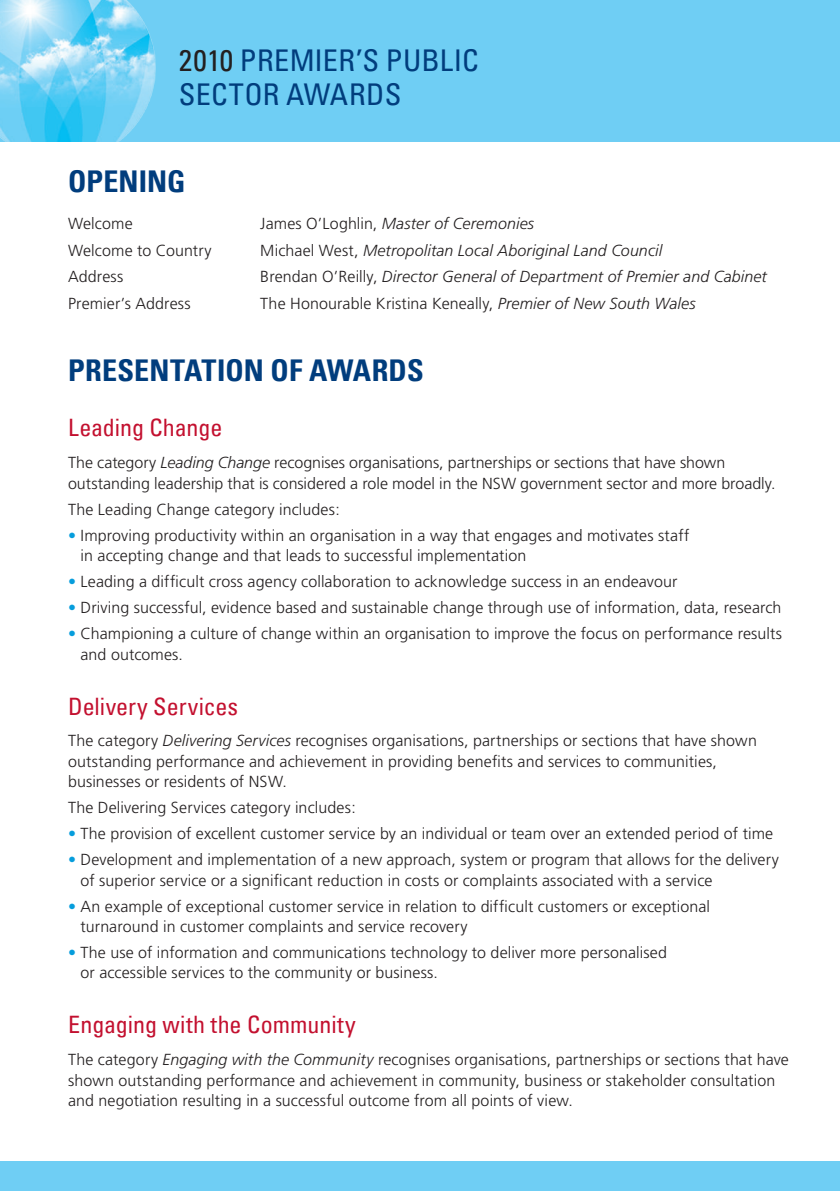
<style>
.page{position:relative;width:840px;height:1191px;background:#fff}
.page>*{position:absolute;margin:0;border:0;box-sizing:border-box;transform-origin:0 0}
.t1{font:condensed 30px/34px "Univers LT";letter-spacing:.01em;color:#013d7d}
.Heading2{font:700 condensed 30px "Univers LT";letter-spacing:.005em;color:#013d7d}
.Heading2-2{font:condensed 24px "Univers LT";color:#c3102f}
.t2{font:300 16px/20.4px "Frutiger";letter-spacing:.005em;color:#231f20}
.t3{font:italic 300 16px "Frutiger";letter-spacing:.005em;color:#231f20}
.s1{color:#231f20}
.s2{font-style:normal}
.s3{font-style:italic}
.s4{color:#069ddc}
</style>
<div class="page">
<div style="left:0;top:0;width:839px;height:142px;background:#6fcef4"></div>
<img style="left:0;top:0;width:156px;height:142px">
<hr style="left:839px;top:0;width:1px;height:142px;background:#6fcef4">
<div style="left:0;top:1161px;width:839px;height:30px;background:#6fcef4"></div>
<p class="t1" style="left:179px;top:43px;width:301px"><span class="s1">2010</span> PREMIER’S PUBLIC<br>SECTOR AWARDS</p>
<p class="Heading2" style="left:68px;top:163px;width:119px">OPENING</p>
<p class="t2" style="left:68px;top:214px;width:66px">Welcome</p>
<p class="t3" style="left:260px;top:215px;width:275px"><span class="s2">James O’Loghlin,</span> Master of Ceremonies</p>
<p class="t2" style="left:68px;top:240px;width:145px">Welcome to Country</p>
<p class="t3" style="left:260px;top:241px;width:403px"><span class="s2">Michael West,</span> Metropolitan Local Aboriginal Land Council</p>
<p class="t2" style="left:68px;top:267px;width:57px">Address</p>
<p class="t3" style="left:260px;top:267px;width:508px"><span class="s2">Brendan O’Reilly,</span> Director General of Department of Premier and Cabinet</p>
<p class="t2" style="left:68px;top:293px;width:124px">Premier’s Address</p>
<p class="t2" style="left:260px;top:293px;width:436px">The Honourable Kristina Keneally, <span class="s3">Premier of New South Wales</span></p>
<p class="Heading2" style="left:68px;top:352px;width:357px">PRESENTATION OF AWARDS</p>
<p class="Heading2-2" style="left:68px;top:413px;width:156px">Leading Change</p>
<p class="t2" style="left:68px;top:453px;width:708px">The category <span class="s3">Leading Change</span> recognises organisations, partnerships or sections that have shown outstanding leadership that is considered a role model in the NSW government sector and more broadly.</p>
<p class="t2" style="left:68px;top:499px;width:273px">The Leading Change category includes:</p>
<p class="t2" style="left:80px;top:525px;width:610px;text-indent:-12px"><span class="s4">•</span> Improving productivity within an organisation in a way that engages and motivates staff in accepting change and that leads to successful implementation</p>
<p class="t2" style="left:68px;top:571px;width:610px"><span class="s4">•</span> Leading a difficult cross agency collaboration to acknowledge success in an endeavour</p>
<p class="t2" style="left:68px;top:597px;width:714px"><span class="s4">•</span> Driving successful, evidence based and sustainable change through use of information, data, research</p>
<p class="t2" style="left:80px;top:623px;width:702px;text-indent:-12px"><span class="s4">•</span> Championing a culture of change within an organisation to improve the focus on performance results and outcomes.</p>
<p class="Heading2-2" style="left:68px;top:691px;width:171px">Delivery Services</p>
<p class="t2" style="left:68px;top:731px;width:690px">The category <span class="s3">Delivering Services</span> recognises organisations, partnerships or sections that have shown outstanding performance and achievement in providing benefits and services to communities, businesses or residents of NSW.</p>
<p class="t2" style="left:68px;top:797px;width:289px">The Delivering Services category includes:</p>
<p class="t2" style="left:68px;top:823px;width:706px"><span class="s4">•</span> The provision of excellent customer service by an individual or team over an extended period of time</p>
<p class="t2" style="left:80px;top:849px;width:699px;text-indent:-12px"><span class="s4">•</span> Development and implementation of a new approach, system or program that allows for the delivery of superior service or a significant reduction in costs or complaints associated with a service</p>
<p class="t2" style="left:80px;top:896px;width:630px;text-indent:-12px"><span class="s4">•</span> An example of exceptional customer service in relation to difficult customers or exceptional turnaround in customer complaints and service recovery</p>
<p class="t2" style="left:80px;top:942px;width:587px;text-indent:-12px"><span class="s4">•</span> The use of information and communications technology to deliver more personalised or accessible services to the community or business.</p>
<p class="Heading2-2" style="left:68px;top:1009px;width:289px">Engaging with the Community</p>
<p class="t2" style="left:68px;top:1049px;width:721px">The category <span class="s3">Engaging with the Community</span> recognises organisations, partnerships or sections that have shown outstanding performance and achievement in community, business or stakeholder consultation and negotiation resulting in a successful outcome from all points of view.</p>
</div>
